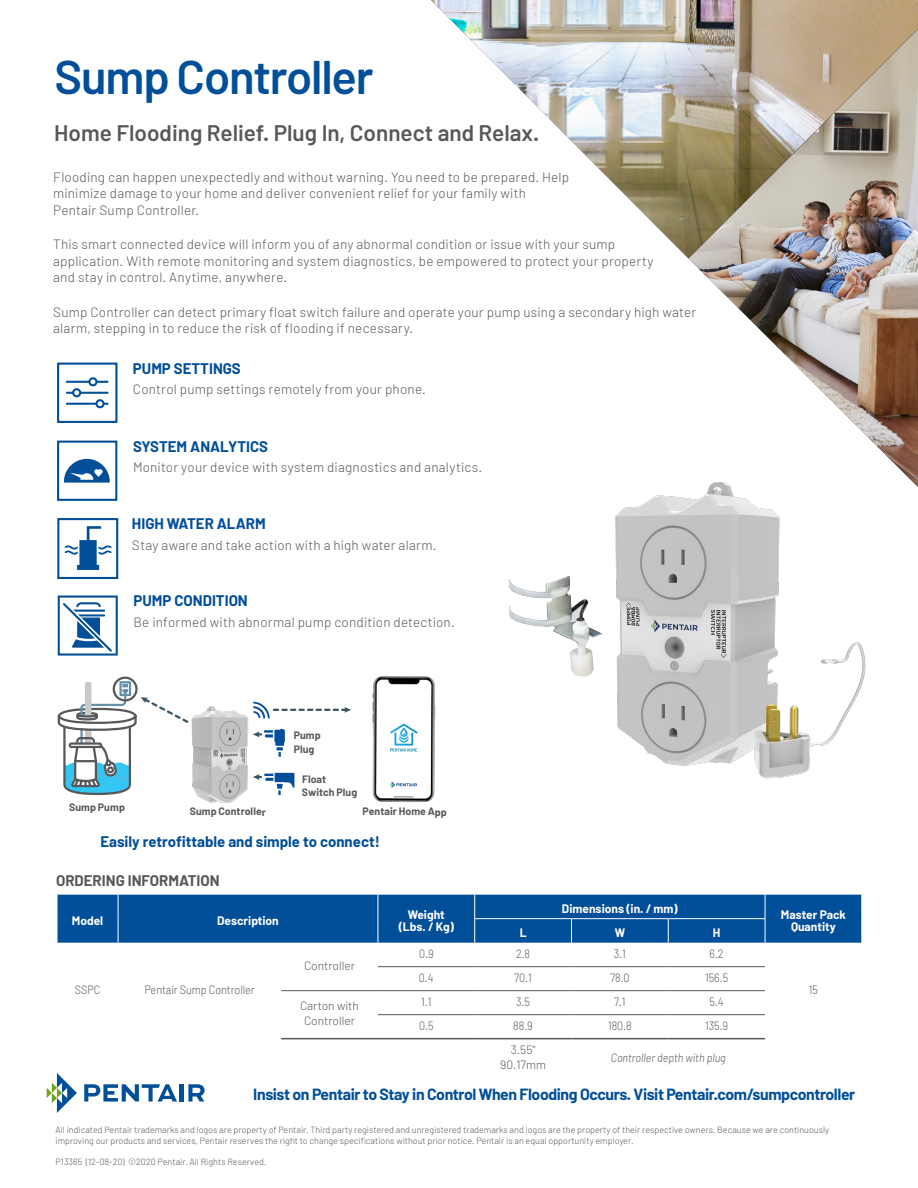
<style>
.page{position:relative;width:918px;height:1188px;background:#fff}
.page>*{position:absolute;margin:0;border:0;box-sizing:border-box;transform-origin:0 0}
.t1{font:600 47.1px "Barlow";letter-spacing:-.025em;color:#014e99}
.Subhead_Body_Copy{font:600 22.5px "Barlow";color:#57585a}
.t2{font:700 15.9px "Barlow";letter-spacing:-.025em;color:#014e99}
.Subhead_Body_Copy-2{font:700 15px "Barlow";color:#014e99}
.Subhead_Body_Copy-3{font:700 15px "Barlow";color:#57585a}
.Features_Bullet_Poin{font:300 13.5px/16.5px "Barlow";letter-spacing:.015em;color:#57585a}
.body_copy{font:300 12px "Barlow";letter-spacing:-.005em;color:#57585a;scale:.9 1}
.Table_Subhead{font:700 12px/12px "Barlow";color:#fff;text-align:center}
.body_copy-2{font:300 12px/15px "Barlow";letter-spacing:-.005em;color:#57585a;text-align:center}
.body_copy-3{font:italic 300 12px "Barlow";letter-spacing:-.005em;color:#57585a;scale:.9 1}
.Features_Bullet_Poin-2{font:700 10.5px/13.5px "Barlow";color:#57585a}
.Back_Page_Trademark{font:300 9px/10.5px "Barlow";color:#57585a}
</style>
<div class="page">
<img style="left:431px;top:0;width:257px;height:258px">
<svg style="left:688px;top:0;width:230px;height:27px;background:#b29c83"></svg>
<img style="left:688px;top:27px;width:230px;height:460px">
<svg style="left:47px;top:1073px;width:30px;height:40px"></svg>
<svg style="left:84px;top:1084px;width:93px;height:18px"></svg>
<hr style="left:180px;top:1084px;width:4px;height:18px;background:#014e99">
<svg style="left:188px;top:1084px;width:17px;height:18px"></svg>
<hr style="left:378px;top:966px;width:97px;height:1px;background:#57585a">
<hr style="left:475px;top:966px;width:96px;height:1px;background:#57585a">
<hr style="left:571px;top:966px;width:97px;height:1px;background:#57585a">
<hr style="left:668px;top:966px;width:97px;height:1px;background:#57585a">
<hr style="left:281px;top:990px;width:97px;height:1px;background:#57585a">
<hr style="left:378px;top:990px;width:97px;height:1px;background:#57585a">
<hr style="left:378px;top:1014px;width:97px;height:1px;background:#57585a">
<hr style="left:475px;top:1014px;width:96px;height:1px;background:#57585a">
<hr style="left:571px;top:1014px;width:97px;height:1px;background:#57585a">
<hr style="left:668px;top:1014px;width:97px;height:1px;background:#57585a">
<div style="left:57px;top:895px;width:805px;height:48px;background:#014e99"></div>
<hr style="left:378px;top:1038px;width:97px;height:1px;background:#57585a">
<hr style="left:475px;top:1038px;width:96px;height:1px;background:#57585a">
<hr style="left:571px;top:1038px;width:97px;height:1px;background:#57585a">
<hr style="left:668px;top:1038px;width:97px;height:1px;background:#57585a">
<hr style="left:281px;top:1038px;width:97px;height:1px;background:#57585a">
<hr style="left:475px;top:990px;width:96px;height:1px;background:#57585a">
<hr style="left:571px;top:990px;width:97px;height:1px;background:#57585a">
<hr style="left:668px;top:990px;width:97px;height:1px;background:#57585a">
<div style="left:57px;top:363px;width:60px;height:60px;border:2px solid #014e99"></div>
<hr style="left:67px;top:381px;width:41px;height:2px;background:#014e99">
<hr style="left:67px;top:392px;width:41px;height:2px;background:#014e99">
<hr style="left:67px;top:403px;width:41px;height:2px;background:#014e99">
<div style="left:88px;top:377px;width:10px;height:9px;border:2px solid #014e99;border-radius:50%"></div>
<div style="left:73px;top:389px;width:7px;height:7px;background:#fff;border-radius:50%"></div>
<div style="left:72px;top:388px;width:9px;height:9px;border:2px solid #014e99;border-radius:50%"></div>
<div style="left:96px;top:400px;width:8px;height:7px;background:#fff;border-radius:50%"></div>
<div style="left:95px;top:399px;width:10px;height:9px;border:2px solid #014e99;border-radius:50%"></div>
<div style="left:57px;top:441px;width:60px;height:60px;border:2px solid #014e99"></div>
<svg style="left:63px;top:458px;width:47px;height:25px"></svg>
<div style="left:57px;top:518px;width:61px;height:61px;border:2px solid #014e99"></div>
<svg style="left:64px;top:526px;width:48px;height:44px"></svg>
<svg style="left:58px;top:596px;width:60px;height:60px"></svg>
<img style="left:372px;top:676px;width:64px;height:126px">
<svg style="left:58px;top:677px;width:110px;height:118px"></svg>
<img style="left:168px;top:706px;width:102px;height:97px">
<svg style="left:278px;top:791px;width:3px;height:5px"></svg>
<svg style="left:253px;top:727px;width:32px;height:31px"></svg>
<svg style="left:253px;top:771px;width:42px;height:20px"></svg>
<svg style="left:253px;top:702px;width:98px;height:16px"></svg>
<img style="left:508px;top:575px;width:94px;height:102px">
<img style="left:615px;top:478px;width:274px;height:301px">
<p class="t1" style="left:55px;top:48px;width:321px">Sump Controller</p>
<p class="Subhead_Body_Copy" style="left:54px;top:119px;width:487px">Home Flooding Relief. Plug In, Connect and Relax.</p>
<p class="Features_Bullet_Poin" style="left:53px;top:168px;width:517px">Flooding can happen unexpectedly and without warning. You need to be prepared. Help minimize damage to your home and deliver convenient relief for your family with<br>Pentair Sump Controller.</p>
<p class="Features_Bullet_Poin" style="left:53px;top:236px;width:602px">This smart connected device will inform you of any abnormal condition or issue with your sump application. With remote monitoring and system diagnostics, be empowered to protect your property and stay in control. Anytime, anywhere.</p>
<p class="Features_Bullet_Poin" style="left:53px;top:303px;width:645px">Sump Controller can detect primary float switch failure and operate your pump using a secondary high water alarm, stepping in to reduce the risk of flooding if necessary.</p>
<p class="Subhead_Body_Copy-2" style="left:133px;top:359px;width:109px">PUMP SETTINGS</p>
<p class="Features_Bullet_Poin" style="left:133px;top:380px;width:295px">Control pump settings remotely from your phone.</p>
<p class="Subhead_Body_Copy-2" style="left:133px;top:437px;width:137px">SYSTEM ANALYTICS</p>
<p class="Features_Bullet_Poin" style="left:133px;top:458px;width:351px">Monitor your device with system diagnostics and analytics.</p>
<p class="Subhead_Body_Copy-2" style="left:132px;top:515px;width:135px">HIGH WATER ALARM</p>
<p class="Features_Bullet_Poin" style="left:132px;top:536px;width:306px">Stay aware and take action with a high water alarm.</p>
<p class="Subhead_Body_Copy-2" style="left:134px;top:592px;width:116px">PUMP CONDITION</p>
<p class="Features_Bullet_Poin" style="left:134px;top:613px;width:323px">Be informed with abnormal pump condition detection.</p>
<p class="Features_Bullet_Poin-2" style="left:294px;top:729px;width:29px">Pump<br>Plug</p>
<p class="Features_Bullet_Poin-2" style="left:302px;top:772px;width:26px">Float</p>
<p class="Features_Bullet_Poin-2" style="left:302px;top:786px;width:57px">Switch Plug</p>
<p class="Subhead_Body_Copy-2" style="left:100px;top:832px;width:281px">Easily retrofittable and simple to connect!</p>
<p class="Features_Bullet_Poin-2" style="left:69px;top:800px;width:57px">Sump Pump</p>
<p class="Features_Bullet_Poin-2" style="left:190px;top:805px;width:78px">Sump Controller</p>
<p class="Features_Bullet_Poin-2" style="left:363px;top:805px;width:86px">Pentair Home App</p>
<p class="Subhead_Body_Copy-3" style="left:56px;top:871px;width:165px">ORDERING INFORMATION</p>
<p class="Table_Subhead" style="left:72px;top:914px;width:33px">Model</p>
<p class="Table_Subhead" style="left:217px;top:914px;width:63px">Description</p>
<p class="Table_Subhead" style="left:399px;top:908px;width:57px">Weight (Lbs. / Kg)</p>
<p class="Table_Subhead" style="left:562px;top:902px;width:117px">Dimensions (in. / mm)</p>
<p class="Table_Subhead" style="left:520px;top:926px;width:8px">L</p>
<p class="Table_Subhead" style="left:615px;top:926px;width:12px">W</p>
<p class="Table_Subhead" style="left:713px;top:926px;width:9px">H</p>
<p class="body_copy" style="left:75px;top:982px;width:30px">SSPC</p>
<p class="body_copy" style="left:144px;top:982px;width:124px">Pentair Sump Controller</p>
<p class="body_copy-2" style="left:304px;top:958px;width:53px">Controller</p>
<p class="body_copy-2" style="left:300px;top:998px;width:60px">Carton with<br>Controller</p>
<p class="body_copy" style="left:419px;top:946px;width:18px">0.9</p>
<p class="body_copy" style="left:516px;top:946px;width:17px">2.8</p>
<p class="body_copy" style="left:614px;top:946px;width:15px">3.1</p>
<p class="body_copy" style="left:710px;top:946px;width:17px">6.2</p>
<p class="body_copy" style="left:419px;top:970px;width:18px">0.4</p>
<p class="body_copy" style="left:514px;top:970px;width:21px">70.1</p>
<p class="body_copy" style="left:610px;top:970px;width:23px">78.0</p>
<p class="body_copy" style="left:705px;top:970px;width:27px">156.5</p>
<p class="body_copy" style="left:421px;top:994px;width:13px">1.1</p>
<p class="body_copy" style="left:516px;top:994px;width:17px">3.5</p>
<p class="body_copy" style="left:614px;top:994px;width:14px">7.1</p>
<p class="body_copy" style="left:710px;top:994px;width:17px">5.4</p>
<p class="body_copy" style="left:419px;top:1018px;width:18px">0.5</p>
<p class="body_copy" style="left:513px;top:1018px;width:23px">88.9</p>
<p class="body_copy" style="left:608px;top:1018px;width:28px">180.8</p>
<p class="body_copy" style="left:705px;top:1018px;width:27px">135.9</p>
<p class="body_copy-2" style="left:500px;top:1042px;width:47px">3.55"<br>90.17mm</p>
<p class="body_copy-3" style="left:611px;top:1050px;width:129px">Controller depth with plug</p>
<p class="Table_Subhead" style="left:781px;top:908px;width:67px">Master Pack<br>Quantity</p>
<p class="body_copy" style="left:809px;top:982px;width:12px">15</p>
<p class="t2" style="left:253px;top:1085px;width:604px">Insist on Pentair to Stay in Control When Flooding Occurs. Visit Pentair.com/sumpcontroller</p>
<p class="Back_Page_Trademark" style="left:56px;top:1125px;width:775px">All indicated Pentair trademarks and logos are property of Pentair. Third party registered and unregistered trademarks and logos are the property of their respective owners. Because we are continuously improving our products and services, Pentair reserves the right to change specifications without prior notice. Pentair is an equal opportunity employer.</p>
<p class="Back_Page_Trademark" style="left:56px;top:1156px;width:212px">P13365 (12-08-20) ©2020 Pentair. All Rights Reserved.</p>
</div>
